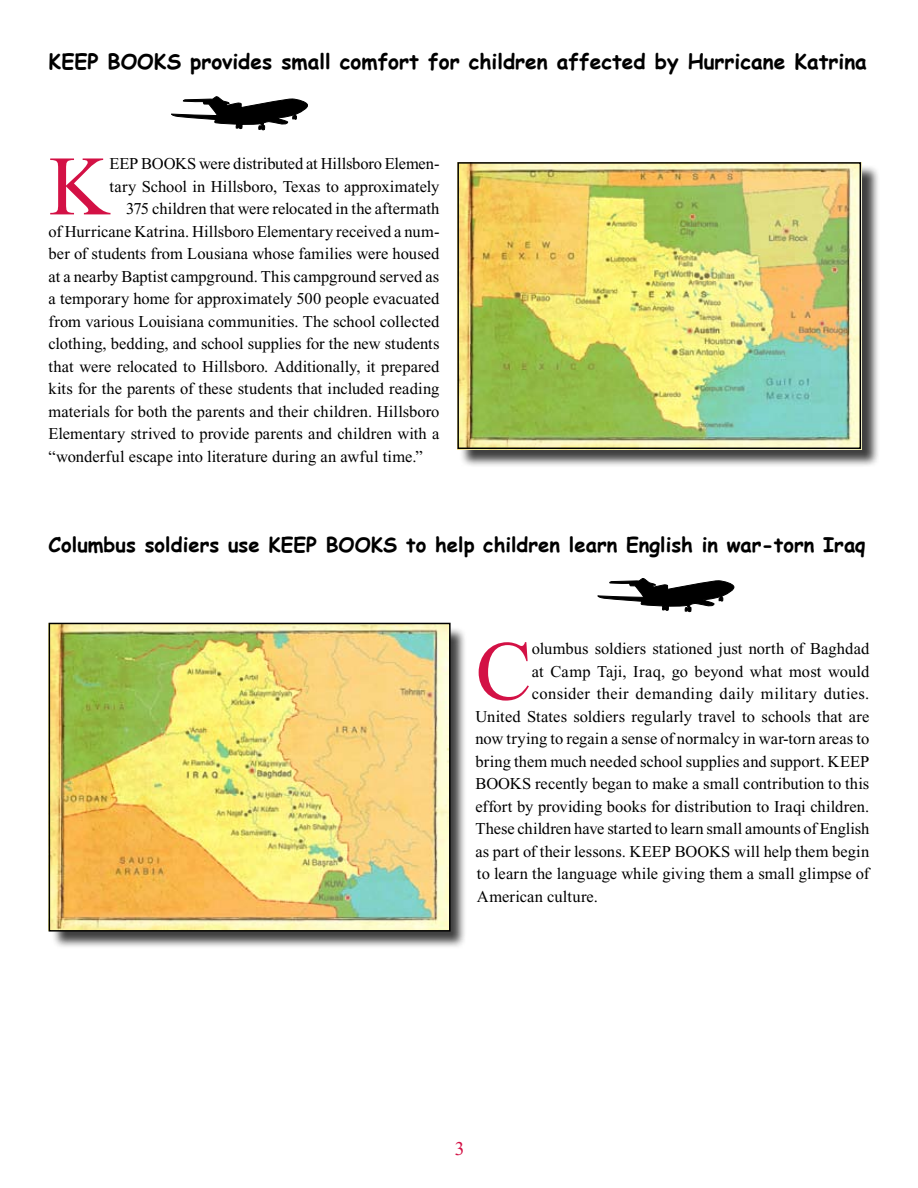
<style>
.page{position:relative;width:918px;height:1188px;background:#fff}
.page>*{position:absolute;margin:0;border:0;box-sizing:border-box;transform-origin:0 0}
.t1{font:84.45px "Times New Roman";color:#d31145}
.t2{font:700 20.85px "Comic Sans MS";color:#000}
.t3{font:700 20.25px "Comic Sans MS";color:#000}
.t4{font:19.5px "Times New Roman";color:#d31145}
.t5{font:16.5px "Times New Roman";letter-spacing:.005em;color:#000}
.t6{font:16.5px "Times New Roman";letter-spacing:.025em;color:#000}
</style>
<div class="page">
<svg style="left:171px;top:97px;width:137px;height:33px"></svg>
<svg style="left:597px;top:578px;width:137px;height:34px"></svg>
<div style="left:460px;top:165px;width:420px;height:302px;background:#000;opacity:.75"></div>
<img style="left:460px;top:165px;width:398px;height:281px">
<div style="left:457px;top:162px;width:404px;height:287px;border:2px solid #000"></div>
<div style="left:51px;top:626px;width:416px;height:323px;background:#000;opacity:.75"></div>
<img style="left:52px;top:626px;width:396px;height:303px">
<div style="left:49px;top:623px;width:402px;height:309px;border:2px solid #000"></div>
<p class="t2" style="left:49px;top:46px;width:820px">KEEP BOOKS provides small comfort for children affected by Hurricane Katrina</p>
<h1 class="t1" style="left:49px;top:140px;width:62px">K</h1>
<p class="t5" style="left:110px;top:155px;width:331px">EEP BOOKS were distributed at Hillsboro Elemen-</p>
<p class="t5" style="left:110px;top:177px;width:331px">tary School in Hillsboro, Texas to approximately</p>
<p class="t5" style="left:126px;top:200px;width:315px">375 children that were relocated in the aftermath</p>
<p class="t5" style="left:49px;top:222px;width:392px">of Hurricane Katrina. Hillsboro Elementary received a num-</p>
<p class="t5" style="left:49px;top:245px;width:392px">ber of students from Lousiana whose families were housed</p>
<p class="t5" style="left:49px;top:267px;width:392px">at a nearby Baptist campground. This campground served as</p>
<p class="t5" style="left:49px;top:290px;width:392px">a temporary home for approximately 500 people evacuated</p>
<p class="t5" style="left:49px;top:312px;width:392px">from various Louisiana communities. The school collected</p>
<p class="t5" style="left:49px;top:335px;width:392px">clothing, bedding, and school supplies for the new students</p>
<p class="t5" style="left:49px;top:357px;width:392px">that were relocated to Hillsboro. Additionally, it prepared</p>
<p class="t5" style="left:49px;top:380px;width:392px">kits for the parents of these students that included reading</p>
<p class="t5" style="left:49px;top:402px;width:392px">materials for both the parents and their children. Hillsboro</p>
<p class="t5" style="left:49px;top:425px;width:392px">Elementary strived to provide parents and children with a</p>
<p class="t5" style="left:49px;top:448px;width:376px">“wonderful escape into literature during an awful time.”</p>
<p class="t3" style="left:49px;top:530px;width:819px">Columbus soldiers use KEEP BOOKS to help children learn English in war-torn Iraq</p>
<h1 class="t1" style="left:476px;top:625px;width:58px">C</h1>
<p class="t5" style="left:532px;top:640px;width:339px">olumbus soldiers stationed just north of Baghdad</p>
<p class="t5" style="left:532px;top:662px;width:339px">at Camp Taji, Iraq, go beyond what most would</p>
<p class="t6" style="left:532px;top:685px;width:339px">consider their demanding daily military duties.</p>
<p class="t5" style="left:475px;top:707px;width:395px">United States soldiers regularly travel to schools that are</p>
<p class="t5" style="left:475px;top:730px;width:395px">now trying to regain a sense of normalcy in war-torn areas to</p>
<p class="t5" style="left:475px;top:752px;width:395px">bring them much needed school supplies and support. KEEP</p>
<p class="t5" style="left:475px;top:775px;width:395px">BOOKS recently began to make a small contribution to this</p>
<p class="t5" style="left:475px;top:797px;width:395px">effort by providing books for distribution to Iraqi children.</p>
<p class="t5" style="left:475px;top:820px;width:395px">These children have started to learn small amounts of English</p>
<p class="t5" style="left:475px;top:842px;width:395px">as part of their lessons. KEEP BOOKS will help them begin</p>
<p class="t5" style="left:477px;top:865px;width:394px">to learn the language while giving them a small glimpse of</p>
<p class="t5" style="left:477px;top:887px;width:122px">American culture.</p>
<p class="t4" style="left:455px;top:1138px;width:11px">3</p>
</div>
